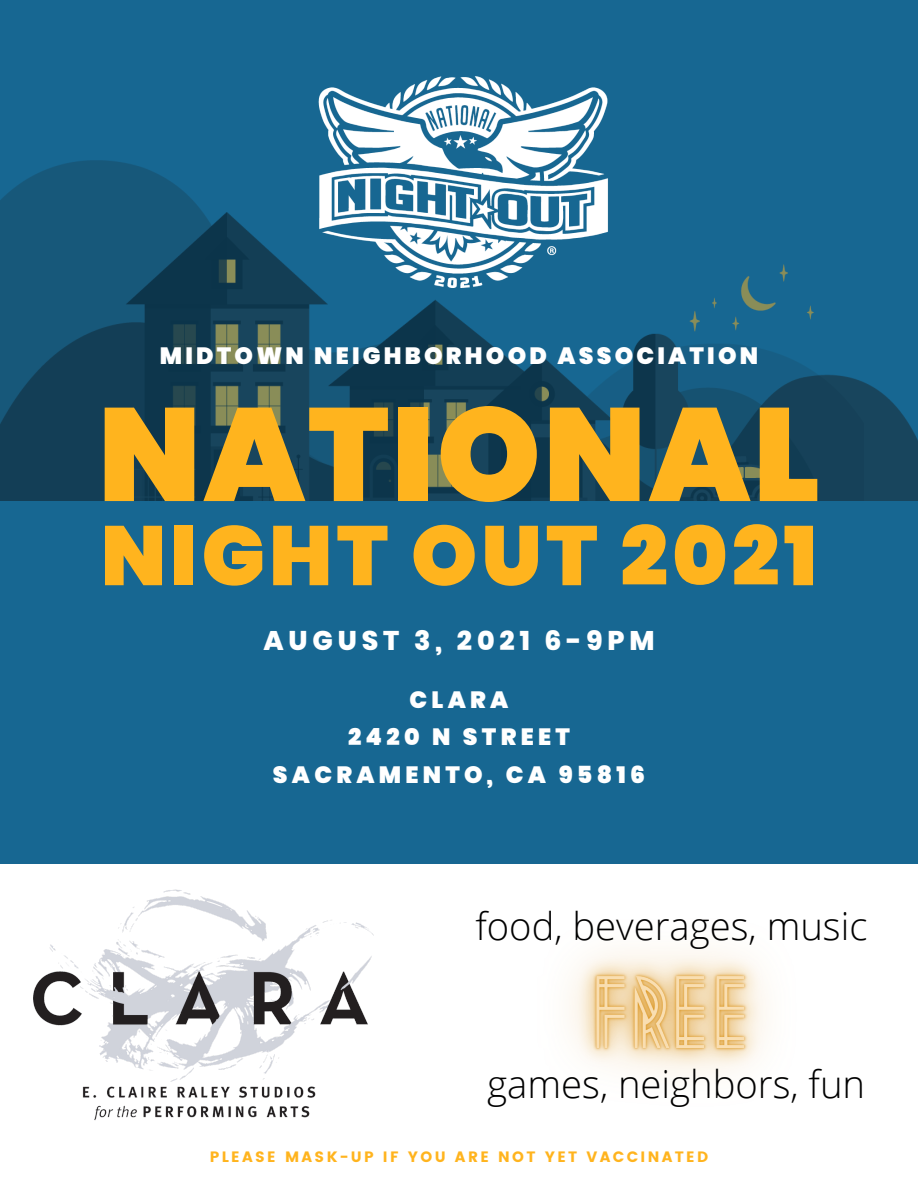
<style>
.page{position:relative;width:918px;height:1188px;background:#176792}
.page>*{position:absolute;margin:0;border:0;box-sizing:border-box;transform-origin:0 0}
.t1{font:900 132px "Poppins";letter-spacing:.02em;color:#ffb41e}
.t2{font:900 84px "Poppins";letter-spacing:.05em;color:#ffb41e}
.t3{font:300 38.25px "Open Sans";color:#000}
.t4{font:800 27px "Poppins";letter-spacing:.18em;color:#fff}
.t5{font:900 23.55px "Poppins";letter-spacing:.135em;color:#fff}
.t6{font:900 23.55px "Poppins";letter-spacing:.18em;color:#fff}
.t7{font:15px "Poppins";letter-spacing:.155em;color:#ffb41e}
</style>
<div class="page">
<img style="left:0;top:160px;width:918px;height:340px">
<img style="left:279px;top:76px;width:359px;height:226px">
<div style="left:0;top:864px;width:917px;height:324px;background:#fff"></div>
<img style="left:33px;top:889px;width:341px;height:232px">
<img style="left:569px;top:950px;width:198px;height:126px">
<p class="t5" style="left:160px;top:339px;width:600px">MIDTOWN NEIGHBORHOOD ASSOCIATION</p>
<p class="t1" style="left:98px;top:362px;width:723px">NATIONAL</p>
<p class="t2" style="left:101px;top:497px;width:718px">NIGHT OUT 2021</p>
<p class="t4" style="left:263px;top:621px;width:393px">AUGUST 3, 2021 6-9PM</p>
<p class="t5" style="left:410px;top:684px;width:100px">CLARA</p>
<p class="t6" style="left:348px;top:721px;width:223px">2420 N STREET</p>
<p class="t6" style="left:273px;top:758px;width:374px">SACRAMENTO, CA 95816</p>
<p class="t3" style="left:475px;top:899px;width:394px">food, beverages, music</p>
<p class="t3" style="left:487px;top:1057px;width:379px">games, neighbors, fun</p>
<p class="t7" style="left:210px;top:1148px;width:500px">PLEASE MASK-UP IF YOU ARE NOT YET VACCINATED</p>
</div>
